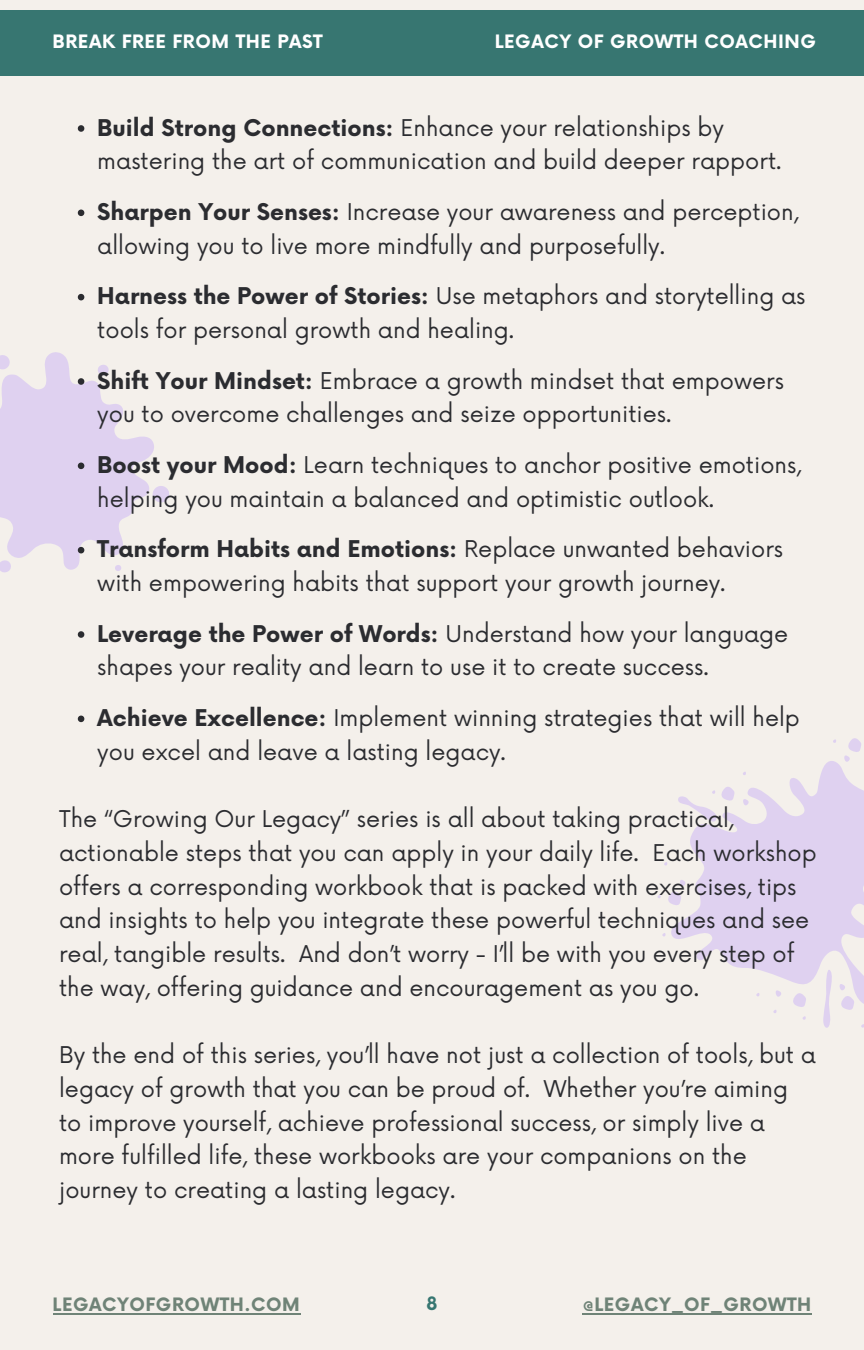
<style>
.page{position:relative;width:864px;height:1350px;background:#f4f0eb}
.page>*{position:absolute;margin:0;border:0;box-sizing:border-box;transform-origin:0 0}
.t1{font:22.5px/33.8px "Now";color:#2b2c30}
.t2{font:700 18px "Now";letter-spacing:.03em;color:#fff}
.t3{font:700 18px "Now";letter-spacing:.03em;color:#6f8377}
.t4{font:700 18px "Now";color:#377671}
.s1{font-weight:700}
</style>
<div class="page">
<div style="left:0;top:10px;width:864px;height:66px;background:#377671"></div>
<svg style="left:657px;top:761px;width:207px;height:252px;fill:#dfd1f0"></svg>
<svg style="left:790px;top:967px;width:74px;height:61px"></svg>
<svg style="left:675px;top:785px;width:75px;height:45px"></svg>
<svg style="left:832px;top:738px;width:32px;height:39px"></svg>
<hr style="left:53px;top:1313px;width:247px;height:1px;background:#6f8377">
<hr style="left:583px;top:1313px;width:229px;height:1px;background:#6f8377">
<svg style="left:78px;top:125px;width:6px;height:7px"></svg>
<svg style="left:78px;top:210px;width:6px;height:6px"></svg>
<svg style="left:78px;top:294px;width:6px;height:6px"></svg>
<svg style="left:0;top:352px;width:169px;height:221px"></svg>
<svg style="left:78px;top:631px;width:6px;height:7px"></svg>
<svg style="left:78px;top:716px;width:6px;height:6px"></svg>
<p class="t2" style="left:53px;top:31px;width:272px">BREAK FREE FROM THE PAST</p>
<p class="t2" style="left:495px;top:31px;width:323px">LEGACY OF GROWTH COACHING</p>
<p class="t1" style="left:97px;top:112px;width:686px"><span class="s1">Build Strong Connections:</span> Enhance your relationships by mastering the art of communication and build deeper rapport.</p>
<p class="t1" style="left:97px;top:196px;width:703px"><span class="s1">Sharpen Your Senses:</span> Increase your awareness and perception, allowing you to live more mindfully and purposefully.</p>
<p class="t1" style="left:97px;top:280px;width:710px"><span class="s1">Harness the Power of Stories:</span> Use metaphors and storytelling as tools for personal growth and healing.</p>
<p class="t1" style="left:97px;top:365px;width:688px"><span class="s1">Shift Your Mindset:</span> Embrace a growth mindset that empowers you to overcome challenges and seize opportunities.</p>
<p class="t1" style="left:97px;top:449px;width:705px"><span class="s1">Boost your Mood:</span> Learn techniques to anchor positive emotions, helping you maintain a balanced and optimistic outlook.</p>
<h1 class="t1" style="left:97px;top:533px;width:687px"><span class="s1">Transform Habits and Emotions:</span> Replace unwanted behaviors with empowering habits that support your growth journey.</h1>
<h1 class="t1" style="left:97px;top:618px;width:693px"><span class="s1">Leverage the Power of Words:</span> Understand how your language shapes your reality and learn to use it to create success.</h1>
<p class="t1" style="left:97px;top:702px;width:704px"><span class="s1">Achieve Excellence:</span> Implement winning strategies that will help you excel and leave a lasting legacy.</p>
<p class="t1" style="left:59px;top:803px;width:759px">The “Growing Our Legacy” series is all about taking practical, actionable steps that you can apply in your daily life. Each workshop offers a corresponding workbook that is packed with exercises, tips and insights to help you integrate these powerful techniques and see real, tangible results. And don’t worry - I’ll be with you every step of the way, offering guidance and encouragement as you go.</p>
<p class="t1" style="left:59px;top:1039px;width:758px">By the end of this series, you’ll have not just a collection of tools, but a legacy of growth that you can be proud of. Whether you’re aiming to improve yourself, achieve professional success, or simply live a more fulfilled life, these workbooks are your companions on the journey to creating a lasting legacy.</p>
<p class="t3" style="left:53px;top:1295px;width:249px">LEGACYOFGROWTH.COM</p>
<p class="t4" style="left:427px;top:1294px;width:12px">8</p>
<p class="t3" style="left:583px;top:1295px;width:230px">@LEGACY_OF_GROWTH</p>
</div>
